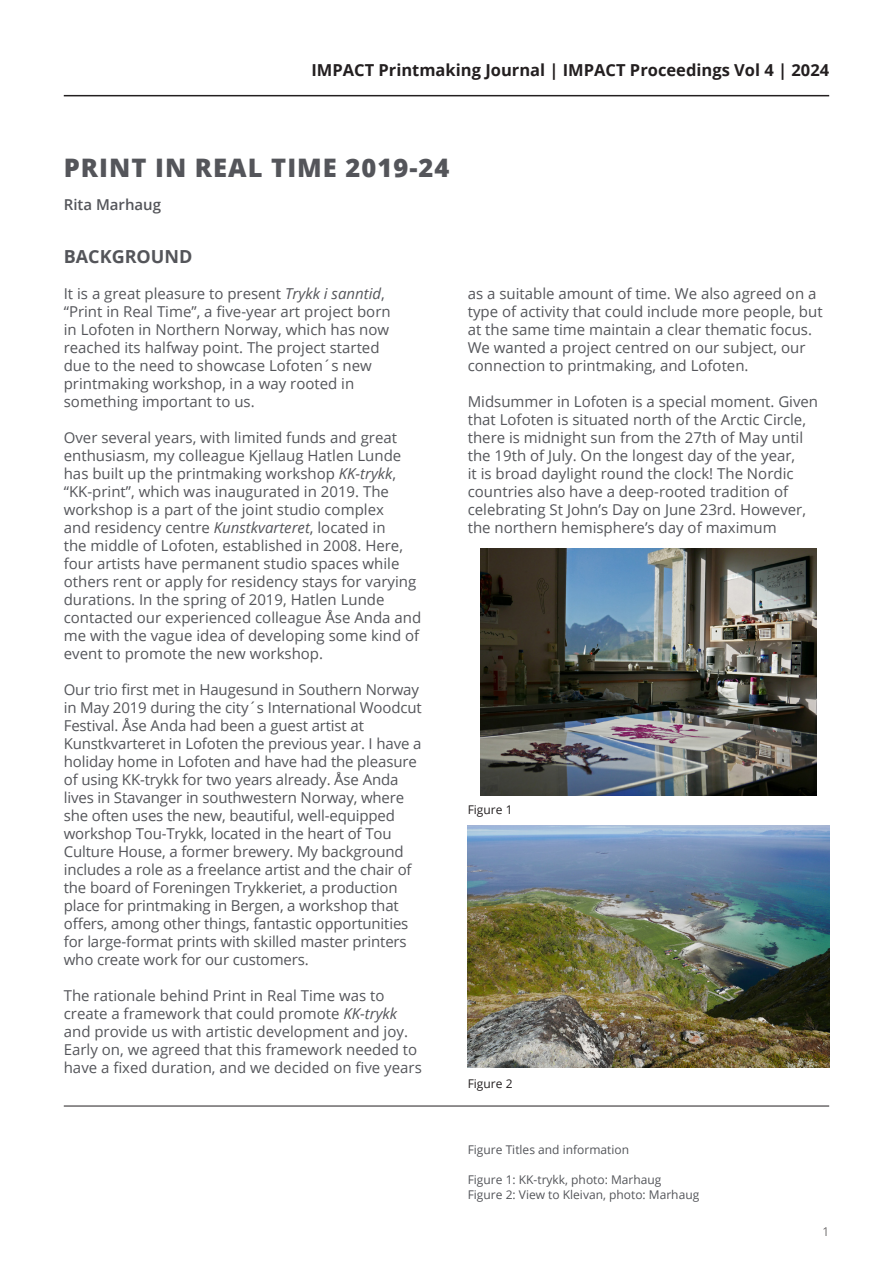
<style>
.page{position:relative;width:893px;height:1263px;background:#fff}
.page>*{position:absolute;margin:0;border:0;box-sizing:border-box;transform-origin:0 0}
.Main_Text{font:800 25.5px "Open Sans";letter-spacing:.04em;color:#54555a}
.Main_Text-2{font:700 18px "Open Sans";color:#54555a}
.t1{font:700 16.5px "Open Sans";color:#231f20}
.Main_Text-3{font:15px/18px "Open Sans";color:#54555a}
.Main_Text-4{font:600 15px "Open Sans";color:#54555a}
.Main_Text-5{font:12px "Open Sans";color:#54555a}
.t2{font:12px "Open Sans";color:#231f20}
.t3{font:300 12px "Open Sans";color:#231f20}
.s1{font-style:italic}
</style>
<div class="page">
<hr style="left:64px;top:95px;width:765px;height:1px;background:#231f20">
<hr style="left:64px;top:1106px;width:765px;height:1px;background:#231f20">
<img style="left:480px;top:549px;width:337px;height:247px">
<img style="left:468px;top:826px;width:361px;height:241px">
<p class="t1" style="left:311px;top:59px;width:519px">IMPACT Printmaking Journal | IMPACT Proceedings Vol 4 | 2024</p>
<p class="Main_Text" style="left:64px;top:148px;width:387px">PRINT IN REAL TIME 2019-24</p>
<p class="Main_Text-4" style="left:64px;top:194px;width:99px">Rita Marhaug</p>
<p class="Main_Text-2" style="left:64px;top:243px;width:130px">BACKGROUND</p>
<p class="Main_Text-3" style="left:64px;top:284px;width:328px">It is a great pleasure to present <span class="s1">Trykk i sanntid</span>, “Print in Real Time”, a five-year art project born in Lofoten in Northern Norway, which has now reached its halfway point. The project started due to the need to showcase Lofoten´s new printmaking workshop, in a way rooted in something important to us.</p>
<p class="Main_Text-3" style="left:64px;top:428px;width:359px">Over several years, with limited funds and great enthusiasm, my colleague Kjellaug Hatlen Lunde has built up the printmaking workshop <span class="s1">KK-trykk</span>, “KK-print”, which was inaugurated in 2019. The workshop is a part of the joint studio complex<br>and residency centre <span class="s1">Kunstkvarteret</span>, located in<br>the middle of Lofoten, established in 2008. Here, four artists have permanent studio spaces while others rent or apply for residency stays for varying durations. In the spring of 2019, Hatlen Lunde contacted our experienced colleague Åse Anda and me with the vague idea of developing some kind of event to promote the new workshop.</p>
<p class="Main_Text-3" style="left:64px;top:680px;width:359px">Our trio first met in Haugesund in Southern Norway in May 2019 during the city´s International Woodcut Festival. Åse Anda had been a guest artist at Kunstkvarteret in Lofoten the previous year. I have a holiday home in Lofoten and have had the pleasure of using KK-trykk for two years already. Åse Anda lives in Stavanger in southwestern Norway, where she often uses the new, beautiful, well-equipped workshop Tou-Trykk, located in the heart of Tou Culture House, a former brewery. My background includes a role as a freelance artist and the chair of the board of Foreningen Trykkeriet, a production place for printmaking in Bergen, a workshop that offers, among other things, fantastic opportunities for large-format prints with skilled master printers who create work for our customers.</p>
<p class="Main_Text-3" style="left:64px;top:986px;width:360px">The rationale behind Print in Real Time was to create a framework that could promote <span class="s1">KK-trykk </span>and provide us with artistic development and joy.<br>Early on, we agreed that this framework needed to have a fixed duration, and we decided on five years</p>
<p class="Main_Text-3" style="left:468px;top:284px;width:356px">as a suitable amount of time. We also agreed on a type of activity that could include more people, but at the same time maintain a clear thematic focus.<br>We wanted a project centred on our subject, our connection to printmaking, and Lofoten.</p>
<p class="Main_Text-3" style="left:468px;top:392px;width:352px">Midsummer in Lofoten is a special moment. Given that Lofoten is situated north of the Arctic Circle, there is midnight sun from the 27th of May until the 19th of July. On the longest day of the year,<br>it is broad daylight round the clock! The Nordic countries also have a deep-rooted tradition of celebrating St John’s Day on June 23rd. However, the northern hemisphere’s day of maximum</p>
<p class="t2" style="left:468px;top:801px;width:46px">Figure 1</p>
<p class="t2" style="left:468px;top:1075px;width:46px">Figure 2</p>
<p class="Main_Text-5" style="left:468px;top:1141px;width:163px">Figure Titles and information</p>
<p class="Main_Text-5" style="left:468px;top:1171px;width:195px">Figure 1: KK-trykk, photo: Marhaug</p>
<p class="Main_Text-5" style="left:468px;top:1186px;width:233px">Figure 2: View to Kleivan, photo: Marhaug</p>
<p class="t3" style="left:822px;top:1223px;width:8px">1</p>
</div>
